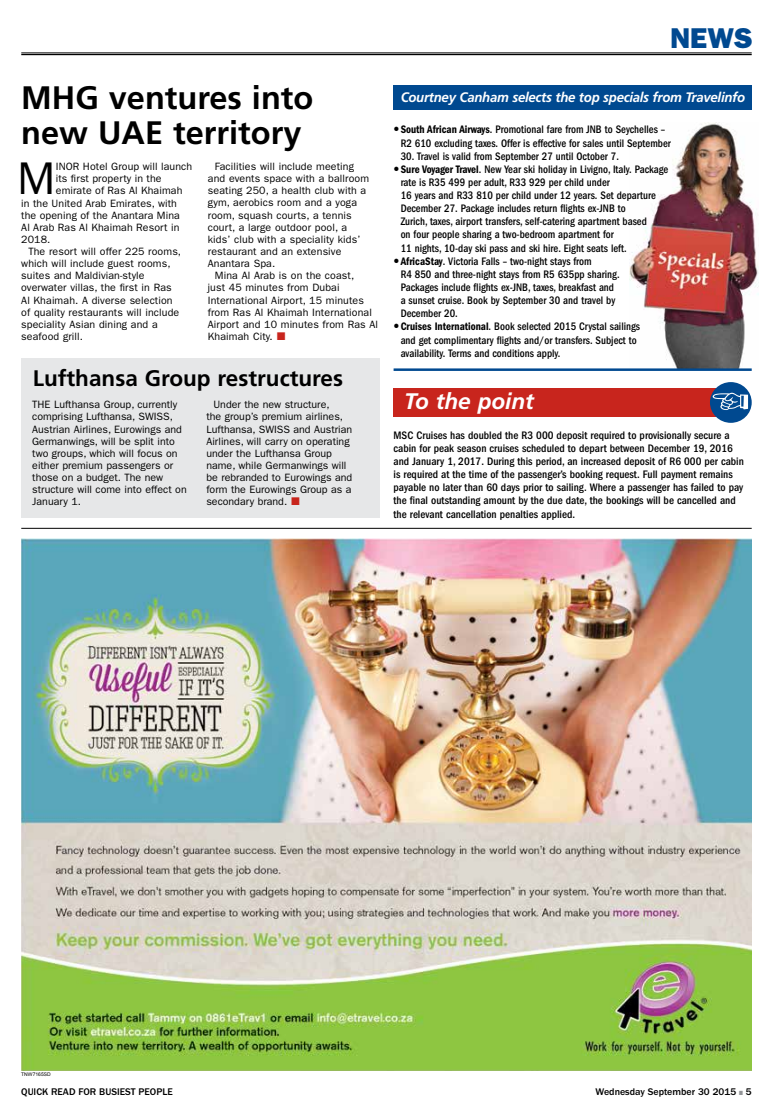
<style>
.page{position:relative;width:773px;height:1113px;background:#fff}
.page>*{position:absolute;margin:0;border:0;box-sizing:border-box;transform-origin:0 0}
.t1{font:46px "ITC Franklin Gothic Std";color:#000}
.t2{font:700 32.5px/35px "Frutiger LT Std";color:#000}
.t3{font:28.75px "ITC Franklin Gothic Std Hvy";color:#004990}
.t4{font:700 22.5px "Frutiger LT Std";color:#000}
.t5{font:italic 700 22.5px "Frutiger LT Std";color:#fff}
.t6{font:italic 700 13.75px "Frutiger LT Std";letter-spacing:-.02em;color:#fff;scale:.96 1}
.t7{font:500 condensed 11.25px/13.1px "ITC Franklin Gothic Std";color:#000;scale:.96 1}
.t8{font:500 condensed 11.25px/13.1px "ITC Franklin Gothic Std";color:#000}
.t9{font:10.62px/12.1px "ITC Franklin Gothic Std";letter-spacing:.01em;color:#000}
.t10{font:500 10px "ITC Franklin Gothic Std";color:#000}
.t11{font:5px "Arial";color:#000}
.s1{font-family:"ITC Franklin Gothic Std Dm Cd";font-weight:400;font-stretch:normal}
.s2{color:#939598}
</style>
<div class="page">
<hr style="left:21px;top:53px;width:730px;height:1px;background:#000">
<hr style="left:21px;top:54px;width:730px;height:1px;background:#000">
<img style="left:629px;top:123px;width:129px;height:246px">
<div style="left:21px;top:358px;width:358px;height:159px;background:#e6e7e8"></div>
<hr style="left:21px;top:528px;width:730px;height:1px;background:#000">
<img style="left:21px;top:539px;width:730px;height:531px">
<hr style="left:393px;top:368px;width:358px;height:3px;background:#004990">
<div style="left:393px;top:85px;width:358px;height:25px;background:#004990"></div>
<div style="left:393px;top:388px;width:340px;height:29px;background:#c8251d"></div>
<div style="left:709px;top:382px;width:42px;height:41px;background:#004990;border-radius:50%"></div>
<svg style="left:712px;top:393px;width:36px;height:17px"></svg>
<p class="t2" style="left:21px;top:81px;width:293px">MHG ventures into new UAE territory</p>
<p class="t1" style="left:18px;top:152px;width:39px">M</p>
<p class="t9" style="left:56px;top:160px;width:138px">INOR Hotel Group will launch</p>
<p class="t9" style="left:215px;top:160px;width:141px">Facilities will include meeting</p>
<p class="t9" style="left:208px;top:173px;width:163px">and events space with a ballroom</p>
<p class="t9" style="left:208px;top:185px;width:160px">seating 250, a health club with a</p>
<p class="t9" style="left:208px;top:197px;width:151px">gym, aerobics room and a yoga</p>
<p class="t9" style="left:208px;top:209px;width:145px">room, squash courts, a tennis</p>
<p class="t9" style="left:208px;top:221px;width:141px">court, a large outdoor pool, a</p>
<p class="t9" style="left:208px;top:233px;width:154px">kids’ club with a speciality kids’</p>
<p class="t9" style="left:208px;top:245px;width:135px">restaurant and an extensive</p>
<p class="t9" style="left:208px;top:257px;width:69px">Anantara Spa.</p>
<p class="t9" style="left:215px;top:270px;width:141px">Mina Al Arab is on the coast,</p>
<p class="t9" style="left:208px;top:282px;width:133px">just 45 minutes from Dubai</p>
<p class="t9" style="left:208px;top:294px;width:157px">International Airport, 15 minutes</p>
<p class="t9" style="left:208px;top:306px;width:165px">from Ras Al Khaimah International</p>
<p class="t9" style="left:208px;top:318px;width:172px">Airport and 10 minutes from Ras Al</p>
<p class="t9" style="left:208px;top:330px;width:66px">Khaimah City.</p>
<p class="t4" style="left:33px;top:364px;width:312px">Lufthansa Group restructures</p>
<p class="t9" style="left:32px;top:399px;width:156px">THE Lufthansa Group, currently comprising Lufthansa, SWISS,<br>Austrian Airlines, Eurowings and<br>Germanwings, will be split into two groups, which will focus on either premium passengers or those on a budget. The new structure will come into effect on<br>January 1.</p>
<p class="t9" style="left:206px;top:399px;width:147px;text-indent:7px">Under the new structure,<br>the group’s premium airlines,<br>Lufthansa, SWISS and Austrian<br>Airlines, will carry on operating under the Lufthansa Group name, while Germanwings will be rebranded to Eurowings and form the Eurowings Group as a secondary brand.</p>
<p class="t9" style="left:56px;top:173px;width:107px">its first property in the</p>
<p class="t9" style="left:56px;top:185px;width:128px">emirate of Ras Al Khaimah</p>
<p class="t9" style="left:21px;top:197px;width:157px">in the United Arab Emirates, with</p>
<p class="t9" style="left:21px;top:209px;width:160px">the opening of the Anantara Mina</p>
<p class="t9" style="left:21px;top:221px;width:160px">Al Arab Ras Al Khaimah Resort in</p>
<p class="t9" style="left:21px;top:233px;width:31px">2018.</p>
<p class="t9" style="left:28px;top:245px;width:154px">The resort will offer 225 rooms,</p>
<p class="t9" style="left:21px;top:257px;width:151px">which will include guest rooms,</p>
<p class="t9" style="left:21px;top:270px;width:125px">suites and Maldivian-style</p>
<p class="t9" style="left:21px;top:282px;width:152px">overwater villas, the first in Ras</p>
<p class="t9" style="left:21px;top:294px;width:153px">Al Khaimah. A diverse selection</p>
<p class="t9" style="left:21px;top:306px;width:159px">of quality restaurants will include</p>
<p class="t9" style="left:21px;top:318px;width:138px">speciality Asian dining and a</p>
<p class="t9" style="left:21px;top:330px;width:63px">seafood grill.</p>
<h3 class="t3" style="left:670px;top:21px;width:84px">NEWS</h3>
<p class="t6" style="left:400px;top:89px;width:360px">Courtney Canham selects the top specials from Travelinfo</p>
<p class="t7" style="left:400px;top:123px;width:283px"><span class="s1">South African Airways</span>. Promotional fare from JNB to Seychelles –<br>R2 610 excluding taxes. Offer is effective for sales until September</p>
<p class="t7" style="left:400px;top:149px;width:280px">30. Travel is valid from September 27 until October 7.<br><span class="s1">Sure Voyager Travel</span>. New Year ski holiday in Livigno, Italy. Package rate is R35 499 per adult, R33 929 per child under<br>16 years and R33 810 per child under 12 years. Set departure December 27. Package includes return flights ex-JNB to<br>Zurich, taxes, airport transfers, self-catering apartment based<br>on four people sharing a two-bedroom apartment for<br>11 nights, 10-day ski pass and ski hire. Eight seats left.<br><span class="s1">AfricaStay</span>. Victoria Falls – two-night stays from<br>R4 850 and three-night stays from R5 635pp sharing.<br>Packages include flights ex-JNB, taxes, breakfast and<br>a sunset cruise. Book by September 30 and travel by<br>December 20.<br><span class="s1">Cruises International</span>. Book selected 2015 Crystal sailings<br>and get complimentary flights and/or transfers. Subject to availability. Terms and conditions apply.</p>
<p class="t5" style="left:404px;top:387px;width:131px">To the point</p>
<p class="t8" style="left:393px;top:428px;width:352px">MSC Cruises has doubled the R3 000 deposit required to provisionally secure a cabin for peak season cruises scheduled to depart between December 19, 2016 and January 1, 2017. During this period, an increased deposit of R6 000 per cabin is required at the time of the passenger’s booking request. Full payment remains payable no later than 60 days prior to sailing. Where a passenger has failed to pay the final outstanding amount by the due date, the bookings will be cancelled and the relevant cancellation penalties applied.</p>
<p class="t11" style="left:21px;top:1070px;width:31px">TNW7165SD</p>
<p class="t10" style="left:21px;top:1086px;width:153px">QUICK READ FOR BUSIEST PEOPLE</p>
<p class="t10" style="left:595px;top:1086px;width:158px">Wednesday September 30 2015 <span class="s2">■</span> 5</p>
</div>
